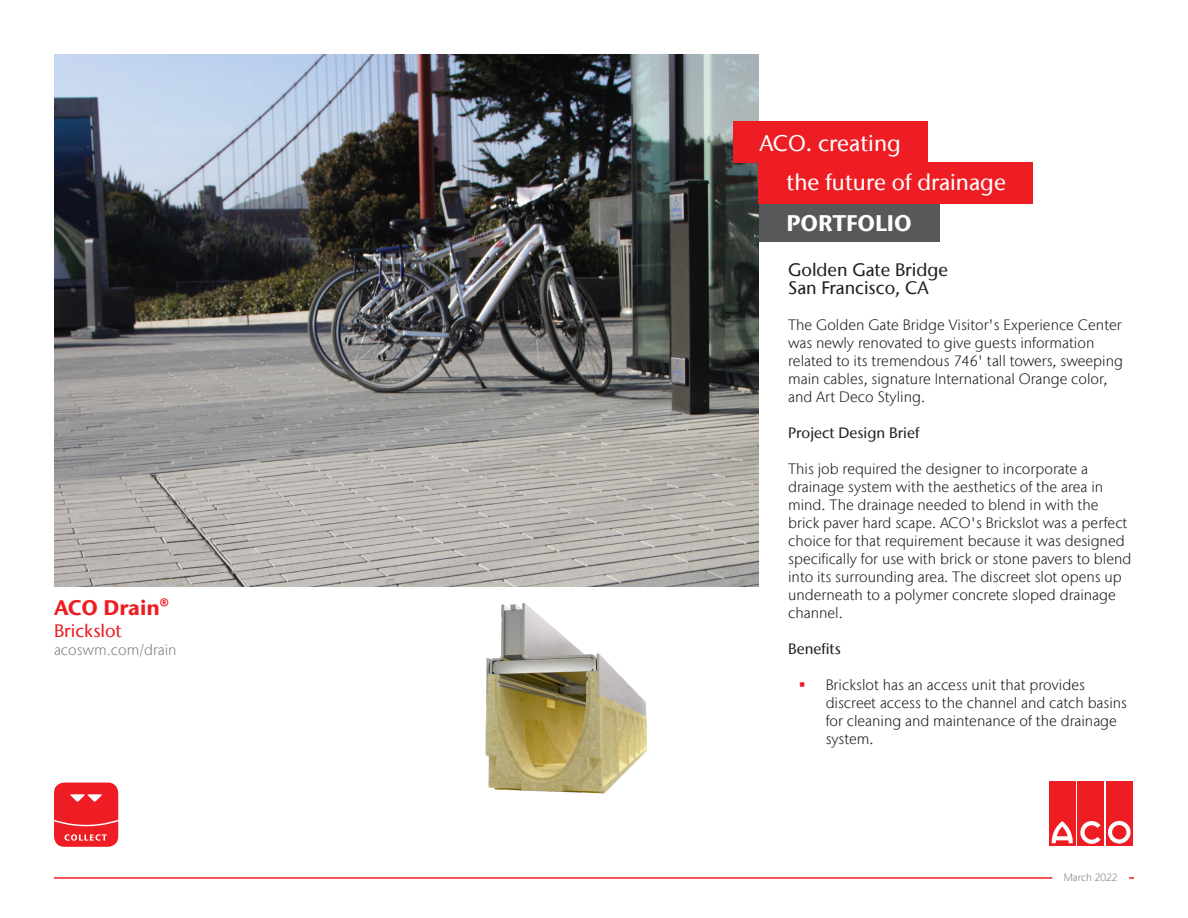
<style>
.page{position:relative;width:1188px;height:918px;background:#fff}
.page>*{position:absolute;margin:0;border:0;box-sizing:border-box;transform-origin:0 0}
.t1{font:500 22.5px "Stone Sans IIITC Com";color:#fff}
.t2{font:700 22.5px "Stone Sans IIITC Com";color:#fff}
.t3{font:700 21px "Stone Sans IIITC Com";letter-spacing:-.005em;color:#ee1d23}
.t4{font:500 18px "Stone Sans IIITC Com";color:#231f20}
.t5{font:500 18px "Stone Sans IIITC Com";color:#ee1d23}
.t6{font:300 15px/18px "Stone Sans IIITC Com";color:#231f20}
.t7{font:500 15px "Stone Sans IIITC Com";color:#231f20}
.t8{font:300 15px "Stone Sans IIITC Com";color:#808285}
.t9{font:300 10.5px "Stone Sans IIITC Com";color:#808285}
</style>
<div class="page">
<img style="left:54px;top:54px;width:705px;height:532px">
<div style="left:759px;top:201px;width:181px;height:41px;background:#57585a"></div>
<div style="left:733px;top:122px;width:195px;height:41px;background:#ee1d23"></div>
<img style="left:485px;top:602px;width:162px;height:192px">
<div style="left:759px;top:163px;width:274px;height:41px;background:#ee1d23"></div>
<div style="left:54px;top:783px;width:64px;height:63px;background:#ee1d23;border-radius:10px"></div>
<svg style="left:54px;top:794px;width:64px;height:47px"></svg>
<hr style="left:54px;top:877px;width:998px;height:2px;background:#ee1d23">
<div style="left:1049px;top:781px;width:27px;height:65px;background:#ee1d23"></div>
<div style="left:1078px;top:781px;width:26px;height:65px;background:#ee1d23"></div>
<div style="left:1106px;top:781px;width:27px;height:65px;background:#ee1d23"></div>
<svg style="left:1108px;top:821px;width:23px;height:23px"></svg>
<svg style="left:1080px;top:821px;width:21px;height:23px"></svg>
<svg style="left:1051px;top:821px;width:22px;height:22px"></svg>
<p class="t3" style="left:54px;top:594px;width:116px">ACO Drain®</p>
<p class="t5" style="left:54px;top:619px;width:69px">Brickslot</p>
<p class="t8" style="left:54px;top:640px;width:124px">acoswm.com/drain</p>
<p class="t1" style="left:760px;top:129px;width:143px">ACO. creating</p>
<p class="t1" style="left:786px;top:168px;width:221px">the future of drainage</p>
<p class="t2" style="left:786px;top:209px;width:127px">PORTFOLIO</p>
<p class="t4" style="left:788px;top:258px;width:162px">Golden Gate Bridge</p>
<p class="t4" style="left:788px;top:276px;width:142px">San Francisco, CA</p>
<p class="t6" style="left:788px;top:316px;width:336px">The Golden Gate Bridge Visitor's Experience Center was newly renovated to give guests information related to its tremendous 746' tall towers, sweeping main cables, signature International Orange color, and Art Deco Styling.</p>
<p class="t7" style="left:788px;top:423px;width:133px">Project Design Brief</p>
<p class="t6" style="left:788px;top:460px;width:345px">This job required the designer to incorporate a drainage system with the aesthetics of the area in mind. The drainage needed to blend in with the brick paver hard scape. ACO's Brickslot was a perfect choice for that requirement because it was designed specifically for use with brick or stone pavers to blend into its surrounding area. The discreet slot opens up underneath to a polymer concrete sloped drainage channel.</p>
<p class="t7" style="left:788px;top:639px;width:54px">Benefits</p>
<p class="t6" style="left:826px;top:676px;width:303px">Brickslot has an access unit that provides discreet access to the channel and catch basins for cleaning and maintenance of the drainage system.</p>
<p class="t9" style="left:1064px;top:871px;width:55px">March 2022</p>
</div>
